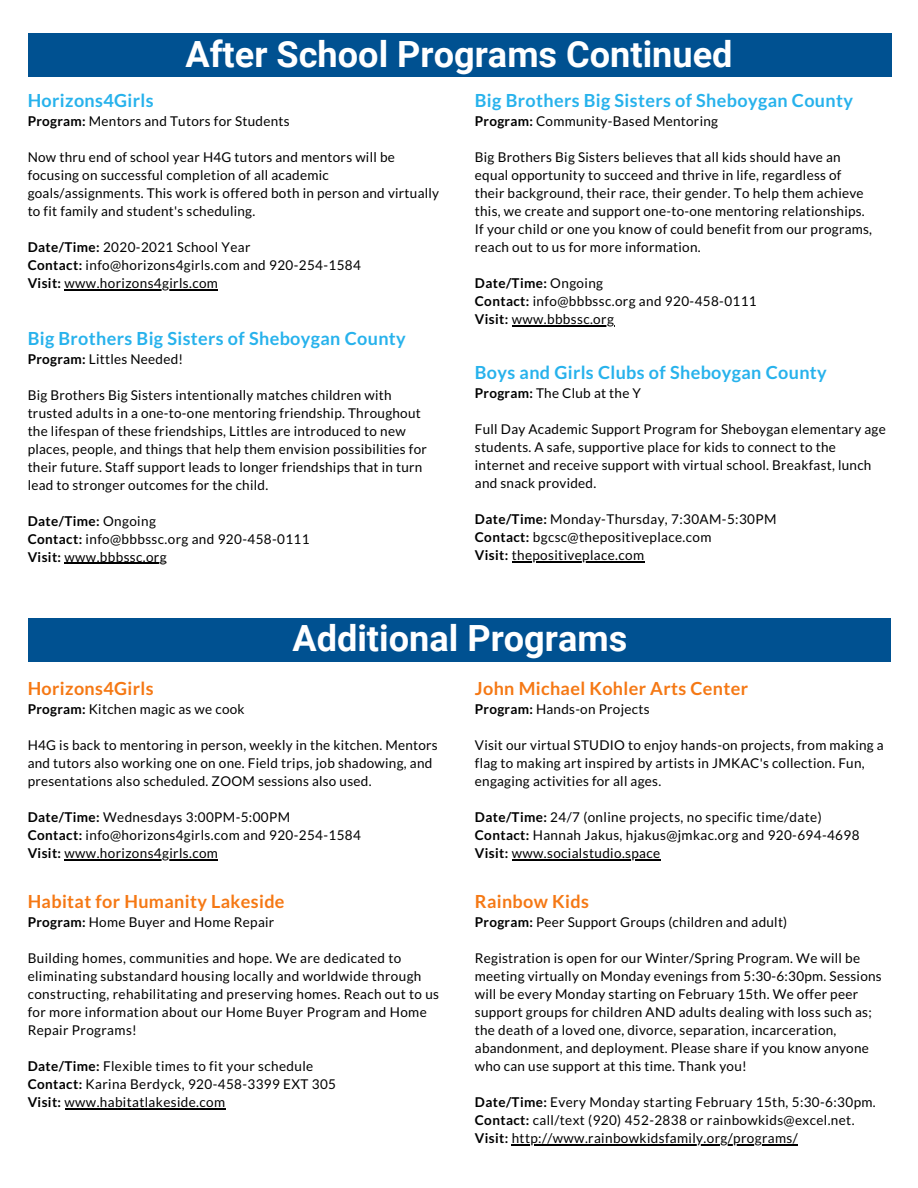
<style>
.page{position:relative;width:918px;height:1188px;background:#fff}
.page>*{position:absolute;margin:0;border:0;box-sizing:border-box;transform-origin:0 0}
.t1{font:700 36.15px "Roboto";color:#fff}
.t2{font:700 18px "Lato";letter-spacing:.02em;color:#27b2ec}
.t3{font:700 18px "Lato";letter-spacing:.02em;color:#f57814}
.t4{font:13.5px/18px "Lato";letter-spacing:.02em;color:#000}
.t5{font:700 13.5px "Lato";letter-spacing:.03em;color:#000}
.s1{font-weight:700}
.s2{font-weight:400}
</style>
<div class="page">
<hr style="left:65px;top:1108px;width:160px;height:1px;background:#000">
<div style="left:28px;top:33px;width:864px;height:44px;background:#005191"></div>
<hr style="left:65px;top:289px;width:153px;height:1px;background:#000">
<hr style="left:512px;top:325px;width:102px;height:1px;background:#000">
<hr style="left:512px;top:562px;width:133px;height:1px;background:#000">
<hr style="left:65px;top:859px;width:153px;height:1px;background:#000">
<hr style="left:512px;top:859px;width:149px;height:1px;background:#000">
<div style="left:28px;top:618px;width:862px;height:44px;background:#005191"></div>
<hr style="left:512px;top:1144px;width:286px;height:1px;background:#000">
<hr style="left:65px;top:563px;width:102px;height:1px;background:#000">
<p class="t1" style="left:185px;top:33px;width:549px">After School Programs Continued</p>
<p class="t2" style="left:28px;top:89px;width:127px">Horizons4Girls</p>
<p class="t4" style="left:28px;top:112px;width:263px"><span class="s1">Program:</span> Mentors and Tutors for Students</p>
<p class="t4" style="left:28px;top:148px;width:413px">Now thru end of school year H4G tutors and mentors will be focusing on successful completion of all academic goals/assignments. This work is offered both in person and virtually to fit family and student's scheduling.</p>
<p class="t4" style="left:28px;top:238px;width:224px"><span class="s1">Date/Time:</span> 2020-2021 School Year</p>
<p class="t4" style="left:28px;top:256px;width:335px"><span class="s1">Contact:</span> info@horizons4girls.com and 920-254-1584</p>
<p class="t4" style="left:28px;top:274px;width:192px"><span class="s1">Visit:</span> www.horizons4girls.com</p>
<p class="t2" style="left:28px;top:327px;width:380px">Big Brothers Big Sisters of Sheboygan County</p>
<p class="t4" style="left:28px;top:349px;width:157px"><span class="s1">Program:</span> Littles Needed!</p>
<p class="t4" style="left:28px;top:385px;width:401px">Big Brothers Big Sisters intentionally matches children with trusted adults in a one-to-one mentoring friendship. Throughout the lifespan of these friendships, Littles are introduced to new places, people, and things that help them envision possibilities for their future. Staff support leads to longer friendships that in turn lead to stronger outcomes for the child.</p>
<p class="t5" style="left:28px;top:512px;width:130px">Date/Time: <span class="s2">Ongoing</span></p>
<p class="t4" style="left:28px;top:529px;width:283px"><span class="s1">Contact:</span> info@bbbssc.org and 920-458-0111</p>
<p class="t4" style="left:28px;top:547px;width:141px"><span class="s1">Visit:</span> www.bbbssc.org</p>
<p class="t2" style="left:475px;top:89px;width:380px">Big Brothers Big Sisters of Sheboygan County</p>
<p class="t4" style="left:475px;top:112px;width:245px"><span class="s1">Program:</span> Community-Based Mentoring</p>
<p class="t4" style="left:475px;top:148px;width:399px">Big Brothers Big Sisters believes that all kids should have an equal opportunity to succeed and thrive in life, regardless of their background, their race, their gender. To help them achieve this, we create and support one-to-one mentoring relationships.<br>If your child or one you know of could benefit from our programs, reach out to us for more information.</p>
<p class="t5" style="left:475px;top:275px;width:130px">Date/Time: <span class="s2">Ongoing</span></p>
<p class="t4" style="left:475px;top:292px;width:283px"><span class="s1">Contact:</span> info@bbbssc.org and 920-458-0111</p>
<p class="t4" style="left:475px;top:310px;width:141px"><span class="s1">Visit:</span> www.bbbssc.org</p>
<p class="t2" style="left:475px;top:361px;width:353px">Boys and Girls Clubs of Sheboygan County</p>
<p class="t4" style="left:475px;top:384px;width:168px"><span class="s1">Program:</span> The Club at the Y</p>
<p class="t4" style="left:475px;top:420px;width:412px">Full Day Academic Support Program for Sheboygan elementary age students. A safe, supportive place for kids to connect to the internet and receive support with virtual school. Breakfast, lunch and snack provided.</p>
<p class="t4" style="left:475px;top:510px;width:303px"><span class="s1">Date/Time:</span> Monday-Thursday, 7:30AM-5:30PM</p>
<p class="t4" style="left:475px;top:528px;width:238px"><span class="s1">Contact:</span> bgcsc@thepositiveplace.com</p>
<p class="t4" style="left:475px;top:546px;width:171px"><span class="s1">Visit:</span> thepositiveplace.com</p>
<p class="t1" style="left:292px;top:618px;width:336px">Additional Programs</p>
<p class="t3" style="left:28px;top:677px;width:127px">Horizons4Girls</p>
<p class="t4" style="left:28px;top:700px;width:218px"><span class="s1">Program:</span> Kitchen magic as we cook</p>
<p class="t4" style="left:28px;top:736px;width:412px">H4G is back to mentoring in person, weekly in the kitchen. Mentors and tutors also working one on one. Field trips, job shadowing, and presentations also scheduled. ZOOM sessions also used.</p>
<p class="t4" style="left:28px;top:808px;width:264px"><span class="s1">Date/Time:</span> Wednesdays 3:00PM-5:00PM</p>
<p class="t4" style="left:28px;top:826px;width:335px"><span class="s1">Contact:</span> info@horizons4girls.com and 920-254-1584</p>
<p class="t4" style="left:28px;top:844px;width:192px"><span class="s1">Visit:</span> www.horizons4girls.com</p>
<p class="t3" style="left:28px;top:890px;width:258px">Habitat for Humanity Lakeside</p>
<p class="t4" style="left:28px;top:913px;width:248px"><span class="s1">Program:</span> Home Buyer and Home Repair</p>
<p class="t4" style="left:28px;top:949px;width:413px">Building homes, communities and hope. We are dedicated to eliminating substandard housing locally and worldwide through constructing, rehabilitating and preserving homes. Reach out to us for more information about our Home Buyer Program and Home Repair Programs!</p>
<p class="t4" style="left:28px;top:1057px;width:287px"><span class="s1">Date/Time:</span> Flexible times to fit your schedule</p>
<p class="t4" style="left:28px;top:1075px;width:310px"><span class="s1">Contact:</span> Karina Berdyck, 920-458-3399 EXT 305</p>
<p class="t4" style="left:28px;top:1093px;width:199px"><span class="s1">Visit:</span> www.habitatlakeside.com</p>
<p class="t3" style="left:475px;top:677px;width:275px">John Michael Kohler Arts Center</p>
<p class="t4" style="left:475px;top:700px;width:176px"><span class="s1">Program:</span> Hands-on Projects</p>
<p class="t4" style="left:475px;top:736px;width:410px">Visit our virtual STUDIO to enjoy hands-on projects, from making a flag to making art inspired by artists in JMKAC's collection. Fun, engaging activities for all ages.</p>
<p class="t4" style="left:475px;top:808px;width:348px"><span class="s1">Date/Time:</span> 24/7 (online projects, no specific time/date)</p>
<p class="t4" style="left:475px;top:826px;width:386px"><span class="s1">Contact:</span> Hannah Jakus, hjakus@jmkac.org and 920-694-4698</p>
<p class="t4" style="left:475px;top:844px;width:187px"><span class="s1">Visit:</span> www.socialstudio.space</p>
<p class="t3" style="left:475px;top:890px;width:116px">Rainbow Kids</p>
<p class="t4" style="left:475px;top:913px;width:314px"><span class="s1">Program:</span> Peer Support Groups (children and adult)</p>
<p class="t4" style="left:475px;top:949px;width:408px">Registration is open for our Winter/Spring Program. We will be meeting virtually on Monday evenings from 5:30-6:30pm. Sessions will be every Monday starting on February 15th. We offer peer support groups for children AND adults dealing with loss such as; the death of a loved one, divorce, separation, incarceration, abandonment, and deployment. Please share if you know anyone who can use support at this time. Thank you!</p>
<p class="t4" style="left:475px;top:1093px;width:402px"><span class="s1">Date/Time:</span> Every Monday starting February 15th, 5:30-6:30pm.</p>
<p class="t4" style="left:475px;top:1111px;width:381px"><span class="s1">Contact:</span> call/text (920) 452-2838 or rainbowkids@excel.net.</p>
<p class="t4" style="left:475px;top:1129px;width:324px"><span class="s1">Visit:</span> http://www.rainbowkidsfamily.org/programs/</p>
</div>
